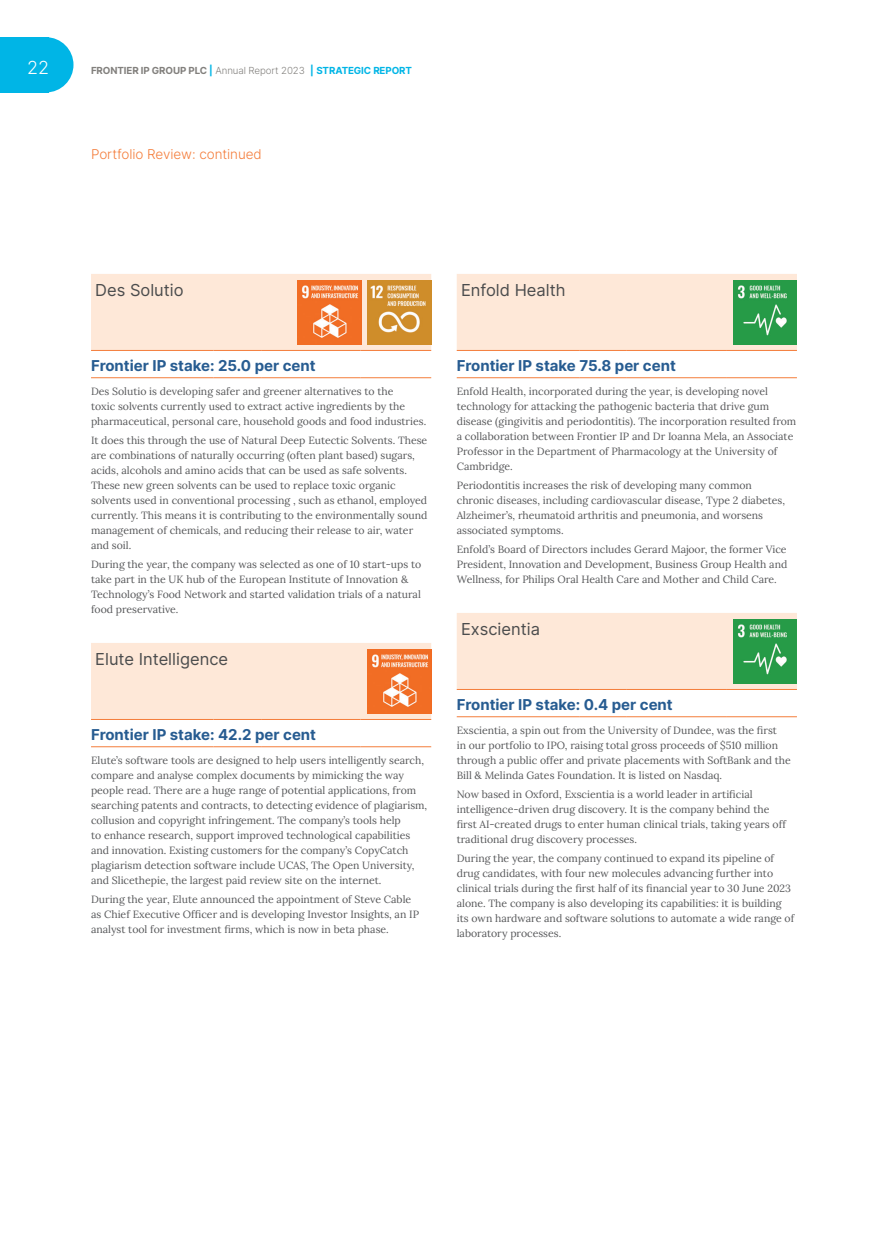
<style>
.page{position:relative;width:888px;height:1258px;background:#fff}
.page>*{position:absolute;margin:0;border:0;box-sizing:border-box;transform-origin:0 0}
.t1{font:300 18px "Inter";color:#fff}
.Subheading_1{font:16.5px "Inter";color:#4b4c4d}
.Body{font:700 15px "Inter";color:#275c91}
.continued_pages{font:300 13.5px "Inter";letter-spacing:-.005em;color:#f47d3b}
.Body-2{font:10.5px/15px "Lora";color:#57585a}
.t2{font:700 9.75px "Inter";letter-spacing:-.01em;color:#82807d}
.s1{color:#00b5e6}
.s2{font-weight:300}
</style>
<div class="page">
<div style="left:0;top:37px;width:49px;height:55px;background:#00b5e6"></div>
<div style="left:18px;top:37px;width:55px;height:55px;background:#00b5e6;border-radius:50%"></div>
<svg style="left:91px;top:274px;width:340px;height:445px"></svg>
<hr style="left:91px;top:377px;width:122px;height:1px;background:#f47d3b">
<hr style="left:213px;top:377px;width:48px;height:1px;background:#f47d3b">
<hr style="left:261px;top:377px;width:99px;height:1px;background:#f47d3b">
<hr style="left:360px;top:377px;width:71px;height:1px;background:#f47d3b">
<hr style="left:91px;top:746px;width:122px;height:1px;background:#f47d3b">
<hr style="left:213px;top:746px;width:48px;height:1px;background:#f47d3b">
<hr style="left:261px;top:746px;width:99px;height:1px;background:#f47d3b">
<hr style="left:360px;top:746px;width:71px;height:1px;background:#f47d3b">
<hr style="left:91px;top:350px;width:122px;height:1px;background:#f47d3b">
<hr style="left:213px;top:350px;width:48px;height:1px;background:#f47d3b">
<hr style="left:261px;top:350px;width:99px;height:1px;background:#f47d3b">
<hr style="left:360px;top:350px;width:71px;height:1px;background:#f47d3b">
<hr style="left:91px;top:719px;width:122px;height:1px;background:#f47d3b">
<hr style="left:213px;top:719px;width:48px;height:1px;background:#f47d3b">
<hr style="left:261px;top:719px;width:99px;height:1px;background:#f47d3b">
<hr style="left:360px;top:719px;width:71px;height:1px;background:#f47d3b">
<img style="left:297px;top:280px;width:64px;height:64px">
<img style="left:367px;top:280px;width:64px;height:64px">
<img style="left:367px;top:649px;width:64px;height:64px">
<svg style="left:457px;top:274px;width:340px;height:415px"></svg>
<hr style="left:457px;top:350px;width:122px;height:1px;background:#f47d3b">
<hr style="left:579px;top:350px;width:48px;height:1px;background:#f47d3b">
<hr style="left:627px;top:350px;width:99px;height:1px;background:#f47d3b">
<hr style="left:726px;top:350px;width:71px;height:1px;background:#f47d3b">
<hr style="left:457px;top:689px;width:122px;height:1px;background:#f47d3b">
<hr style="left:579px;top:689px;width:48px;height:1px;background:#f47d3b">
<hr style="left:627px;top:689px;width:99px;height:1px;background:#f47d3b">
<hr style="left:726px;top:689px;width:71px;height:1px;background:#f47d3b">
<hr style="left:457px;top:377px;width:122px;height:1px;background:#f47d3b">
<hr style="left:579px;top:377px;width:48px;height:1px;background:#f47d3b">
<hr style="left:627px;top:377px;width:99px;height:1px;background:#f47d3b">
<hr style="left:726px;top:377px;width:71px;height:1px;background:#f47d3b">
<hr style="left:457px;top:716px;width:122px;height:1px;background:#f47d3b">
<hr style="left:579px;top:716px;width:48px;height:1px;background:#f47d3b">
<hr style="left:627px;top:716px;width:99px;height:1px;background:#f47d3b">
<hr style="left:726px;top:716px;width:71px;height:1px;background:#f47d3b">
<img style="left:733px;top:280px;width:64px;height:64px">
<img style="left:733px;top:619px;width:64px;height:64px">
<h1 class="t1" style="left:27px;top:54px;width:23px">22</h1>
<p class="t2" style="left:91px;top:63px;width:323px">FRONTIER IP GROUP PLC <span class="s1">|</span> <span class="s2">Annual Report 2023</span> <span class="s1">| STRATEGIC REPORT</span></p>
<p class="continued_pages" style="left:91px;top:145px;width:172px">Portfolio Review: continued</p>
<p class="Subheading_1" style="left:95px;top:278px;width:90px">Des Solutio</p>
<p class="Body" style="left:91px;top:355px;width:226px">Frontier IP stake: 25.0 per cent</p>
<p class="Body-2" style="left:91px;top:383px;width:337px">Des Solutio is developing safer and greener alternatives to the<br>toxic solvents currently used to extract active ingredients by the pharmaceutical, personal care, household goods and food industries.</p>
<p class="Body-2" style="left:91px;top:432px;width:338px">It does this through the use of Natural Deep Eutectic Solvents. These are combinations of naturally occurring (often plant based) sugars, acids, alcohols and amino acids that can be used as safe solvents.<br>These new green solvents can be used to replace toxic organic solvents used in conventional processing , such as ethanol, employed currently. This means it is contributing to the environmentally sound management of chemicals, and reducing their release to air, water and soil.</p>
<p class="Body-2" style="left:91px;top:556px;width:332px">During the year, the company was selected as one of 10 start-ups to take part in the UK hub of the European Institute of Innovation &amp; Technology’s Food Network and started validation trials of a natural food preservative.</p>
<p class="Subheading_1" style="left:95px;top:647px;width:134px">Elute Intelligence</p>
<p class="Body" style="left:91px;top:724px;width:227px">Frontier IP stake: 42.2 per cent</p>
<p class="Body-2" style="left:91px;top:752px;width:338px">Elute’s software tools are designed to help users intelligently search, compare and analyse complex documents by mimicking the way people read. There are a huge range of potential applications, from searching patents and contracts, to detecting evidence of plagiarism, collusion and copyright infringement. The company’s tools help<br>to enhance research, support improved technological capabilities and innovation. Existing customers for the company’s CopyCatch plagiarism detection software include UCAS, The Open University, and Slicethepie, the largest paid review site on the internet.</p>
<p class="Body-2" style="left:91px;top:891px;width:329px">During the year, Elute announced the appointment of Steve Cable as Chief Executive Officer and is developing Investor Insights, an IP analyst tool for investment firms, which is now in beta phase.</p>
<p class="Subheading_1" style="left:461px;top:278px;width:106px">Enfold Health</p>
<p class="Body" style="left:457px;top:355px;width:221px">Frontier IP stake 75.8 per cent</p>
<p class="Body-2" style="left:457px;top:383px;width:341px">Enfold Health, incorporated during the year, is developing novel technology for attacking the pathogenic bacteria that drive gum disease (gingivitis and periodontitis). The incorporation resulted from a collaboration between Frontier IP and Dr Ioanna Mela, an Associate Professor in the Department of Pharmacology at the University of Cambridge.</p>
<p class="Body-2" style="left:457px;top:477px;width:330px">Periodontitis increases the risk of developing many common chronic diseases, including cardiovascular disease, Type 2 diabetes, Alzheimer’s, rheumatoid arthritis and pneumonia, and worsens associated symptoms.</p>
<p class="Body-2" style="left:457px;top:541px;width:332px;text-align:justify">Enfold’s Board of Directors includes Gerard Majoor, the former Vice President, Innovation and Development, Business Group Health and Wellness, for Philips Oral Health Care and Mother and Child Care.</p>
<p class="Subheading_1" style="left:461px;top:617px;width:81px">Exscientia</p>
<p class="Body" style="left:457px;top:694px;width:218px">Frontier IP stake: 0.4 per cent</p>
<p class="Body-2" style="left:457px;top:722px;width:336px">Exscientia, a spin out from the University of Dundee, was the first<br>in our portfolio to IPO, raising total gross proceeds of $510 million through a public offer and private placements with SoftBank and the Bill &amp; Melinda Gates Foundation. It is listed on Nasdaq.</p>
<p class="Body-2" style="left:457px;top:786px;width:331px">Now based in Oxford, Exscientia is a world leader in artificial intelligence-driven drug discovery. It is the company behind the first AI-created drugs to enter human clinical trials, taking years off traditional drug discovery processes.</p>
<p class="Body-2" style="left:457px;top:850px;width:339px">During the year, the company continued to expand its pipeline of drug candidates, with four new molecules advancing further into clinical trials during the first half of its financial year to 30 June 2023 alone. The company is also developing its capabilities: it is building its own hardware and software solutions to automate a wide range of laboratory processes.</p>
</div>
